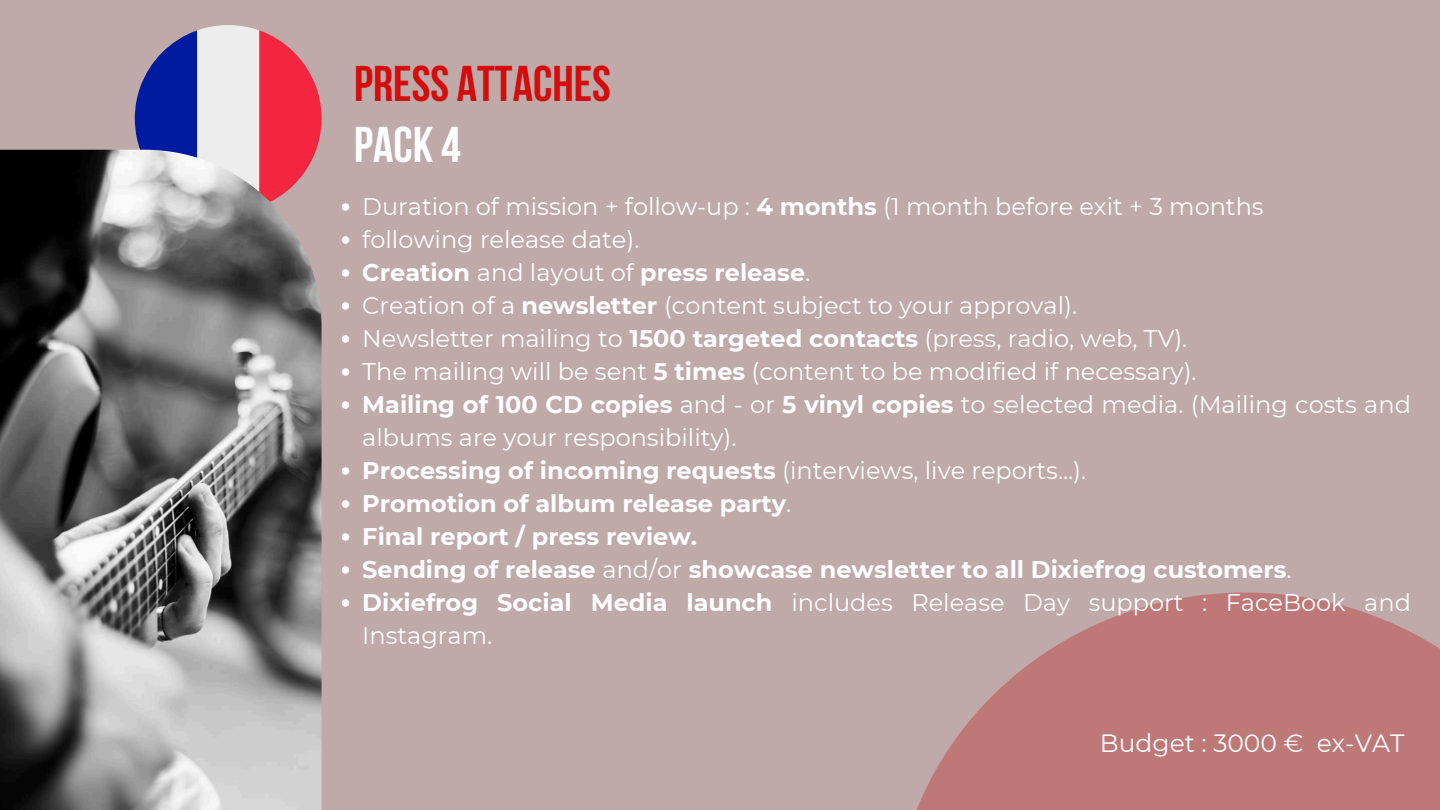
<style>
.page{position:relative;width:1440px;height:810px;background:#bfa9a9}
.page>*{position:absolute;margin:0;border:0;box-sizing:border-box;transform-origin:0 0}
.t1{font:700 50px "Bebas Neue";color:#d40c0c}
.t2{font:700 50px "Bebas Neue";color:#fff}
.t3{font:25px "Montserrat";color:#fff}
.t4{font:24px/33px "Montserrat";color:#fff}
.s1{font-weight:700}
</style>
<div class="page">
<svg style="left:135px;top:25px;width:187px;height:125px"></svg>
<img style="left:0;top:150px;width:322px;height:660px">
<svg style="left:916px;top:593px;width:524px;height:217px;fill:#bf7878"></svg>
<svg style="left:342px;top:203px;width:7px;height:8px"></svg>
<svg style="left:342px;top:236px;width:7px;height:8px"></svg>
<svg style="left:342px;top:269px;width:7px;height:8px"></svg>
<svg style="left:342px;top:302px;width:7px;height:8px"></svg>
<svg style="left:342px;top:335px;width:7px;height:8px"></svg>
<svg style="left:342px;top:368px;width:7px;height:8px"></svg>
<svg style="left:342px;top:401px;width:7px;height:8px"></svg>
<svg style="left:342px;top:467px;width:7px;height:8px"></svg>
<svg style="left:342px;top:500px;width:7px;height:8px"></svg>
<svg style="left:342px;top:533px;width:7px;height:8px"></svg>
<svg style="left:342px;top:566px;width:7px;height:8px"></svg>
<svg style="left:342px;top:599px;width:7px;height:8px"></svg>
<h1 class="t1" style="left:354px;top:56px;width:258px">PRESS ATTACHES</h1>
<h1 class="t2" style="left:354px;top:117px;width:108px">Pack 4</h1>
<p class="t4" style="left:362px;top:189px;width:1050px">Duration of mission + follow-up : <span class="s1">4 months</span> (1 month before exit + 3 months<br>following release date).<br><span class="s1">Creation</span> and layout of <span class="s1">press release</span>.<br>Creation of a <span class="s1">newsletter</span> (content subject to your approval).<br>Newsletter mailing to <span class="s1">1500 targeted contacts</span> (press, radio, web, TV).<br>The mailing will be sent <span class="s1">5 times</span> (content to be modified if necessary).<br><span class="s1">Mailing of 100 CD copies</span> and - or <span class="s1">5 vinyl copies</span> to selected media. (Mailing costs and albums are your responsibility).<br><span class="s1">Processing of incoming requests</span> (interviews, live reports...).<br><span class="s1">Promotion of album release party</span>.<br><span class="s1">Final report / press review.<br>Sending of release</span> and/or <span class="s1">showcase newsletter to all Dixiefrog customers</span>.<br><span class="s1">Dixiefrog Social Media launch</span> includes Release Day support : FaceBook and Instagram.</p>
<p class="t3" style="left:1100px;top:726px;width:306px">Budget : 3000 € ex-VAT</p>
</div>
